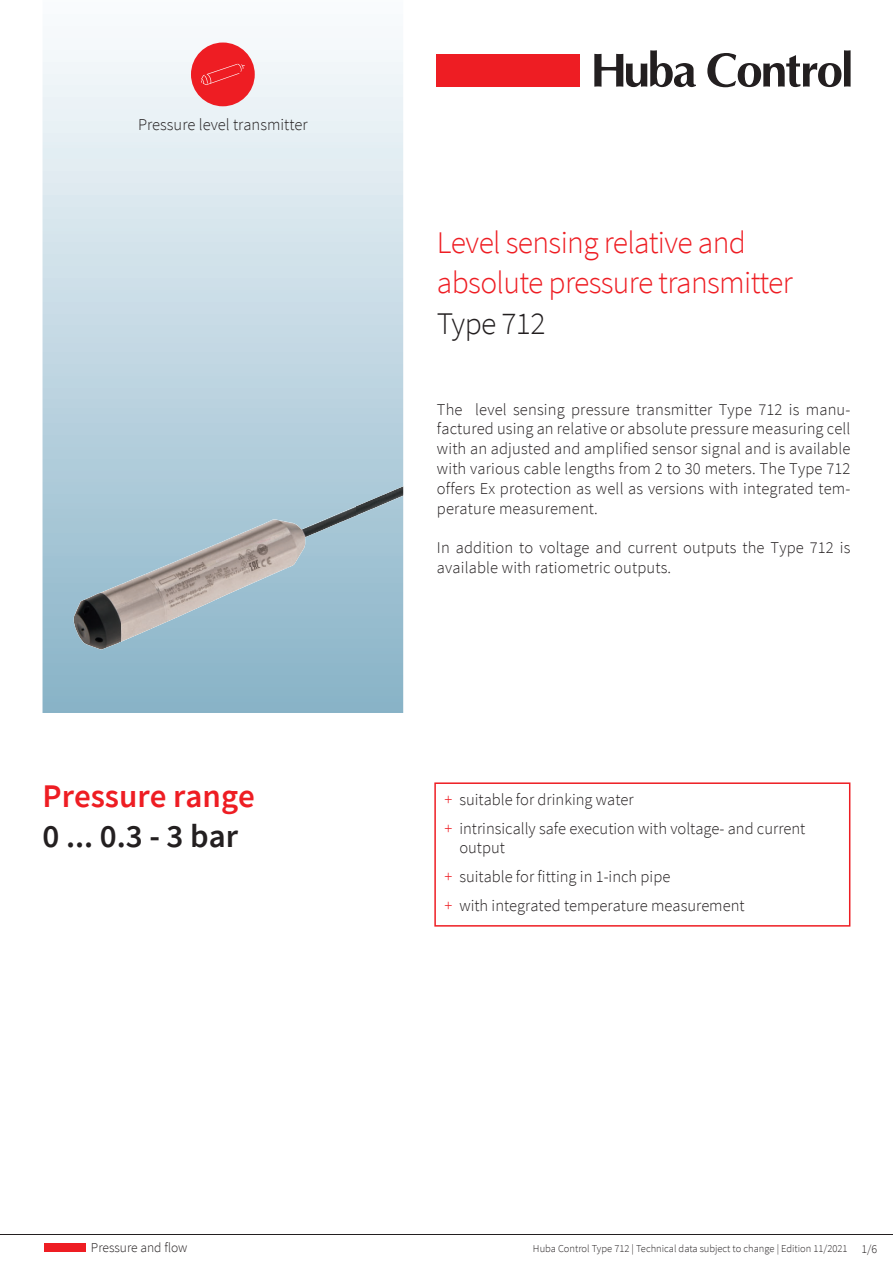
<style>
.page{position:relative;width:893px;height:1263px;background:#fff}
.page>*{position:absolute;margin:0;border:0;box-sizing:border-box;transform-origin:0 0}
.t1{font:600 33px "Source Sans Pro";color:#ee1d23}
.t2{font:600 33px "Source Sans Pro";color:#231f20}
.t3{font:300 31.5px/40.5px "Source Sans Pro";letter-spacing:-.02em;color:#ee1d23}
.t4{font:300 31.5px "Source Sans Pro";letter-spacing:-.02em;color:#231f20}
.t5{font:300 16.5px/19.8px "Source Sans Pro";color:#231f20}
.t6{font:300 13.5px "Source Sans Pro";color:#231f20}
.t7{font:300 10.5px "Source Sans Pro";color:#231f20}
.s1{color:#ee1d23}
.s2{font-size:12px}
</style>
<div class="page">
<hr style="left:0;top:1234px;width:893px;height:1px;background:#231f20">
<div style="left:44px;top:1243px;width:41px;height:9px;background:#ee1d23"></div>
<svg style="left:43px;top:42px;width:360px;height:671px;background:#bdd2dc"></svg>
<svg style="left:434px;top:782px;width:416px;height:145px"></svg>
<div style="left:436px;top:54px;width:144px;height:33px;background:#ee1d23"></div>
<svg style="left:594px;top:50px;width:102px;height:37px"></svg>
<svg style="left:707px;top:50px;width:144px;height:37px"></svg>
<div style="left:191px;top:43px;width:64px;height:63px;background:#ee1d23;border-radius:50%"></div>
<svg style="left:201px;top:64px;width:44px;height:21px"></svg>
<p class="t5" style="left:138px;top:115px;width:171px">Pressure level transmitter</p>
<h1 class="t1" style="left:43px;top:775px;width:214px">Pressure range</h1>
<h1 class="t2" style="left:43px;top:814px;width:197px">0 ... 0.3 - 3 bar</h1>
<h2 class="t3" style="left:437px;top:221px;width:357px">Level sensing relative and absolute pressure transmitter</h2>
<h2 class="t4" style="left:437px;top:303px;width:110px">Type 712</h2>
<p class="t5" style="left:437px;top:399px;width:415px;text-align:justify">The level sensing pressure transmitter Type 712 is manu&shy;factured using an relative or absolute pressure measuring cell with an adjusted and amplified sensor signal and is available with various cable lengths from 2 to 30 meters. The Type 712 offers Ex protection as well as versions with integrated tem&shy;perature measurement.</p>
<p class="t5" style="left:437px;top:537px;width:415px">In addition to voltage and current outputs the Type 712 is available with ratiometric outputs.</p>
<p class="t5" style="left:444px;top:784px;width:363px;line-height:28.8px"><span class="s1">+</span> suitable for drinking water<br><span class="s1">+</span> intrinsically safe execution with voltage- and current</p>
<p class="t5" style="left:444px;top:833px;width:302px;line-height:28.8px;text-indent:15px">output<br><span class="s1">+</span> suitable for fitting in 1-inch pipe<br><span class="s1">+</span> with integrated temperature measurement</p>
<p class="t6" style="left:91px;top:1239px;width:98px">Pressure and flow</p>
<p class="t7" style="left:533px;top:1242px;width:346px">Huba Control Type 712 | Technical data subject to change | Edition 11/2021 <span class="s2">1/6</span></p>
</div>
